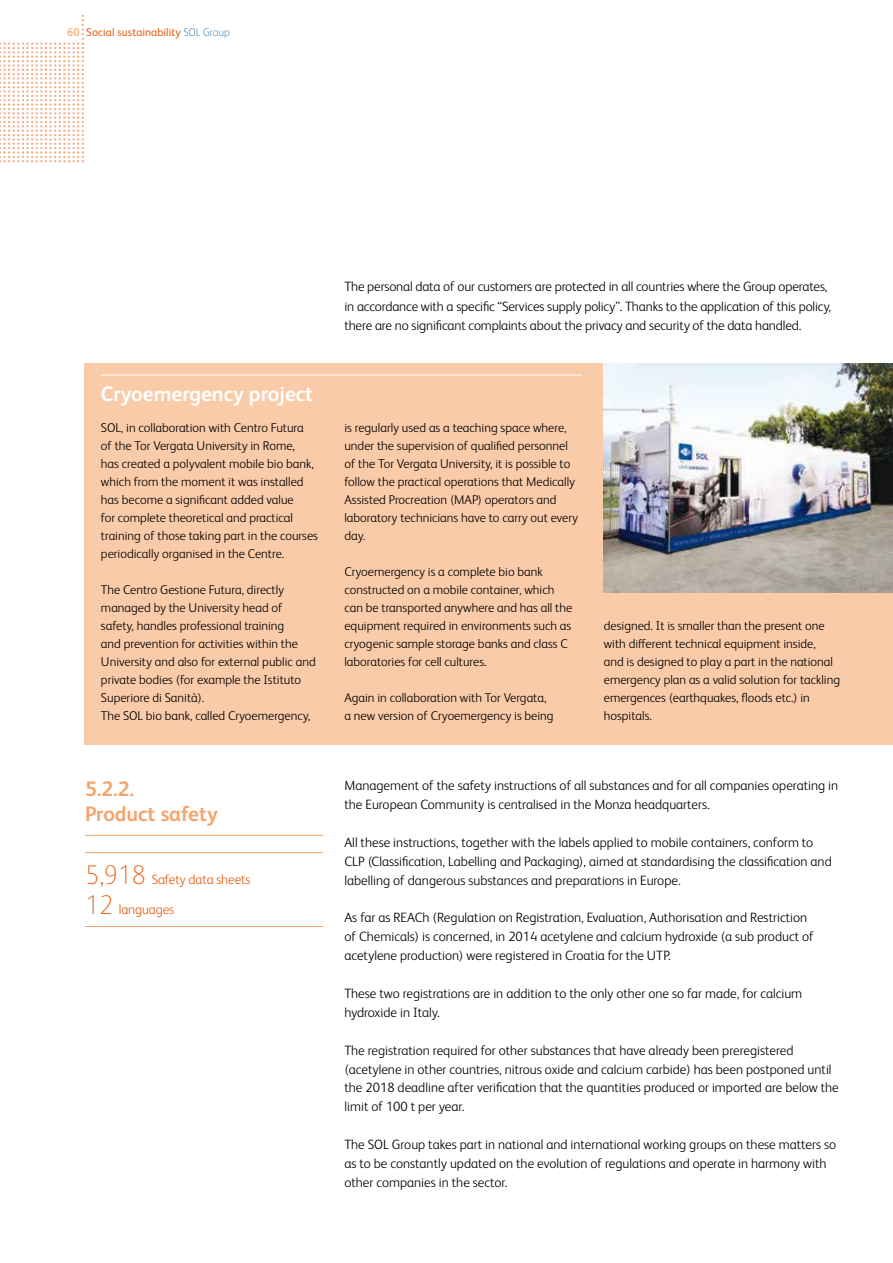
<style>
.page{position:relative;width:893px;height:1263px;background:#fff}
.page>*{position:absolute;margin:0;border:0;box-sizing:border-box;transform-origin:0 0}
.t1{font:700 21px "FS Albert Pro";color:#fff}
.t2{font:700 21px/25.2px "FS Albert Pro";color:#f4a36b}
.t3{font:300 13.5px/18.9px "FS Albert Pro";color:#000}
.t4{font:300 13.5px "FS Albert Pro";letter-spacing:-.01em;color:#e95d0f}
.t5{font:300 12.75px/18px "FS Albert Pro";color:#000}
.t6{font:11.25px "FS Albert Pro";letter-spacing:.005em;color:#e95d0f}
.s1{font-weight:700;color:#f7b483}
.s2{font-weight:100;color:#0061a1}
.s3{font-weight:100;font-size:27px}
</style>
<div class="page">
<svg style="left:0;top:15px;width:84px;height:147px"></svg>
<hr style="left:85px;top:835px;width:238px;height:1px;background:#f4a36b">
<hr style="left:85px;top:852px;width:238px;height:1px;background:#f4a36b">
<hr style="left:85px;top:926px;width:238px;height:1px;background:#f4a36b">
<div style="left:85px;top:363px;width:808px;height:381px;background:#facba9"></div>
<hr style="left:101px;top:375px;width:480px;height:1px;background:#fff">
<img style="left:604px;top:363px;width:289px;height:229px">
<p class="t6" style="left:67px;top:24px;width:164px"><span class="s1">60</span> Social sustainability <span class="s2">SOL Group</span></p>
<h1 class="t1" style="left:101px;top:379px;width:214px">Cryoemergency project</h1>
<p class="t5" style="left:101px;top:418px;width:219px">SOL, in collaboration with Centro Futura<br>of the Tor Vergata University in Rome,<br>has created a polyvalent mobile bio bank, which from the moment it was installed has become a significant added value<br>for complete theoretical and practical training of those taking part in the courses periodically organised in the Centre.</p>
<p class="t5" style="left:101px;top:580px;width:216px">The Centro Gestione Futura, directly managed by the University head of safety, handles professional training<br>and prevention for activities within the University and also for external public and private bodies (for example the Istituto Superiore di Sanità).<br>The SOL bio bank, called Cryoemergency,</p>
<h1 class="t2" style="left:85px;top:775px;width:134px">5.2.2.<br>Product safety</h1>
<p class="t4" style="left:85px;top:870px;width:167px"><span class="s3">5,918</span> Safety data sheets</p>
<p class="t4" style="left:85px;top:900px;width:91px"><span class="s3">12</span> languages</p>
<p class="t3" style="left:344px;top:276px;width:488px;line-height:19.5px">The personal data of our customers are protected in all countries where the Group operates, in accordance with a specific “Services supply policy”. Thanks to the application of this policy, there are no significant complaints about the privacy and security of the data handled.</p>
<p class="t5" style="left:344px;top:418px;width:235px">is regularly used as a teaching space where, under the supervision of qualified personnel of the Tor Vergata University, it is possible to follow the practical operations that Medically Assisted Procreation (MAP) operators and laboratory technicians have to carry out every day.</p>
<p class="t5" style="left:344px;top:562px;width:229px">Cryoemergency is a complete bio bank constructed on a mobile container, which can be transported anywhere and has all the equipment required in environments such as cryogenic sample storage banks and class C laboratories for cell cultures.</p>
<p class="t5" style="left:344px;top:688px;width:211px">Again in collaboration with Tor Vergata, a new version of Cryoemergency is being</p>
<p class="t5" style="left:604px;top:616px;width:238px">designed. It is smaller than the present one with different technical equipment inside,<br>and is designed to play a part in the national emergency plan as a valid solution for tackling emergences (earthquakes, floods etc.) in hospitals.</p>
<p class="t3" style="left:344px;top:775px;width:495px">Management of the safety instructions of all substances and for all companies operating in the European Community is centralised in the Monza headquarters.</p>
<p class="t3" style="left:344px;top:832px;width:489px">All these instructions, together with the labels applied to mobile containers, conform to<br>CLP (Classification, Labelling and Packaging), aimed at standardising the classification and labelling of dangerous substances and preparations in Europe.</p>
<p class="t3" style="left:344px;top:907px;width:471px">As far as REACh (Regulation on Registration, Evaluation, Authorisation and Restriction of Chemicals) is concerned, in 2014 acetylene and calcium hydroxide (a sub product of acetylene production) were registered in Croatia for the UTP.</p>
<p class="t3" style="left:344px;top:983px;width:459px">These two registrations are in addition to the only other one so far made, for calcium hydroxide in Italy.</p>
<p class="t3" style="left:344px;top:1040px;width:496px">The registration required for other substances that have already been preregistered (acetylene in other countries, nitrous oxide and calcium carbide) has been postponed until the 2018 deadline after verification that the quantities produced or imported are below the limit of 100 t per year.</p>
<p class="t3" style="left:344px;top:1134px;width:493px">The SOL Group takes part in national and international working groups on these matters so as to be constantly updated on the evolution of regulations and operate in harmony with other companies in the sector.</p>
</div>
